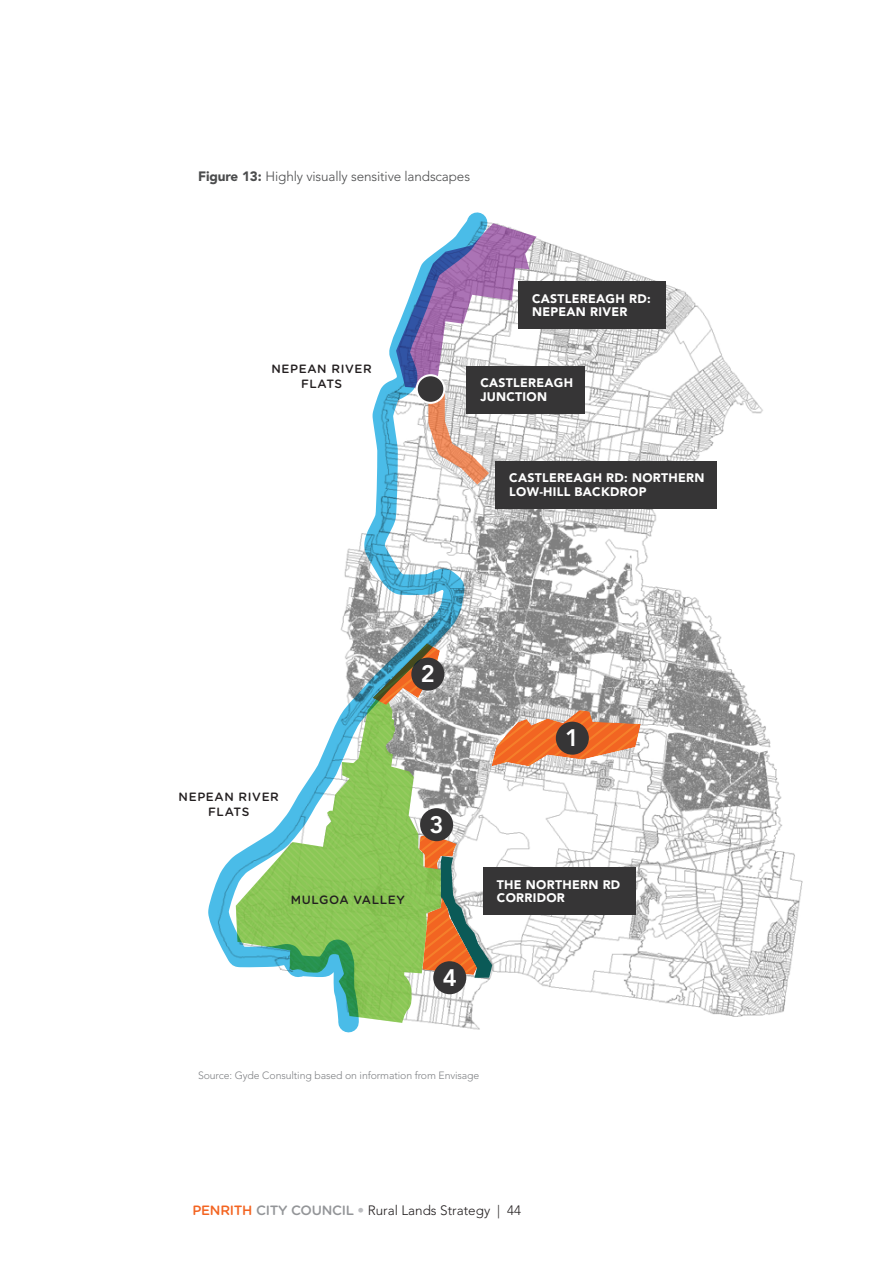
<style>
.page{position:relative;width:893px;height:1263px;background:#fff}
.page>*{position:absolute;margin:0;border:0;box-sizing:border-box;transform-origin:0 0}
.t1{font:800 23.7px "Avenir LT Std";color:#fff}
.KEY{font:300 13.5px "Avenir LT Std";letter-spacing:-.01em;color:#4b4c4d}
.t2{font:300 13.5px "Avenir LT Std";color:#231f20}
.t3{font:900 12.3px/13.4px "Avenir LT Std";letter-spacing:.025em;color:#fff}
.t4{font:500 12px/14.4px "Gotham Rounded";letter-spacing:.05em;color:#231f20;text-align:center}
.KEY-2{font:300 10.5px "Avenir LT Std";letter-spacing:-.01em;color:#808285}
.s1{font-weight:900}
.s2{font-family:"Gotham Rounded";font-weight:500;color:#f36421}
.s3{font-family:"Gotham Rounded";font-weight:500;color:#939598}
.s4{color:#bcbdc0}
</style>
<div class="page">
<img style="left:346px;top:220px;width:457px;height:813px">
<svg style="left:487px;top:223px;width:50px;height:262px"></svg>
<svg style="left:487px;top:643px;width:154px;height:335px"></svg>
<div style="left:556px;top:722px;width:33px;height:33px;background:#363536;border-radius:50%"></div>
<svg style="left:208px;top:212px;width:279px;height:820px"></svg>
<div style="left:518px;top:281px;width:148px;height:48px;background:#363536"></div>
<div style="left:467px;top:366px;width:118px;height:47px;background:#363536"></div>
<div style="left:495px;top:461px;width:222px;height:48px;background:#363536"></div>
<div style="left:483px;top:867px;width:152px;height:48px;background:#363536"></div>
<p class="KEY" style="left:198px;top:169px;width:273px"><span class="s1">Figure 13:</span> Highly visually sensitive landscapes</p>
<p class="t4" style="left:272px;top:361px;width:102px">NEPEAN RIVER<br>FLATS</p>
<p class="t3" style="left:532px;top:292px;width:120px">CASTLEREAGH RD:<br>NEPEAN RIVER</p>
<p class="t3" style="left:480px;top:376px;width:94px">CASTLEREAGH<br>JUNCTION</p>
<p class="t3" style="left:509px;top:471px;width:197px">CASTLEREAGH RD: NORTHERN<br>LOW-HILL BACKDROP</p>
<p class="t1" style="left:421px;top:660px;width:16px">2</p>
<p class="t4" style="left:179px;top:789px;width:102px">NEPEAN RIVER<br>FLATS</p>
<p class="t4" style="left:291px;top:892px;width:115px">MULGOA VALLEY</p>
<p class="t1" style="left:430px;top:811px;width:16px">3</p>
<p class="t1" style="left:443px;top:964px;width:16px">4</p>
<p class="t1" style="left:565px;top:724px;width:16px">1</p>
<p class="t3" style="left:497px;top:878px;width:125px">THE NORTHERN RD<br>CORRIDOR</p>
<p class="KEY-2" style="left:198px;top:1069px;width:283px">Source: Gyde Consulting based on information from Envisage</p>
<p class="t2" style="left:192px;top:1203px;width:330px"><span class="s2">PENRITH</span> <span class="s3">CITY COUNCIL</span> <span class="s4">•</span> Rural Lands Strategy | 44</p>
</div>
